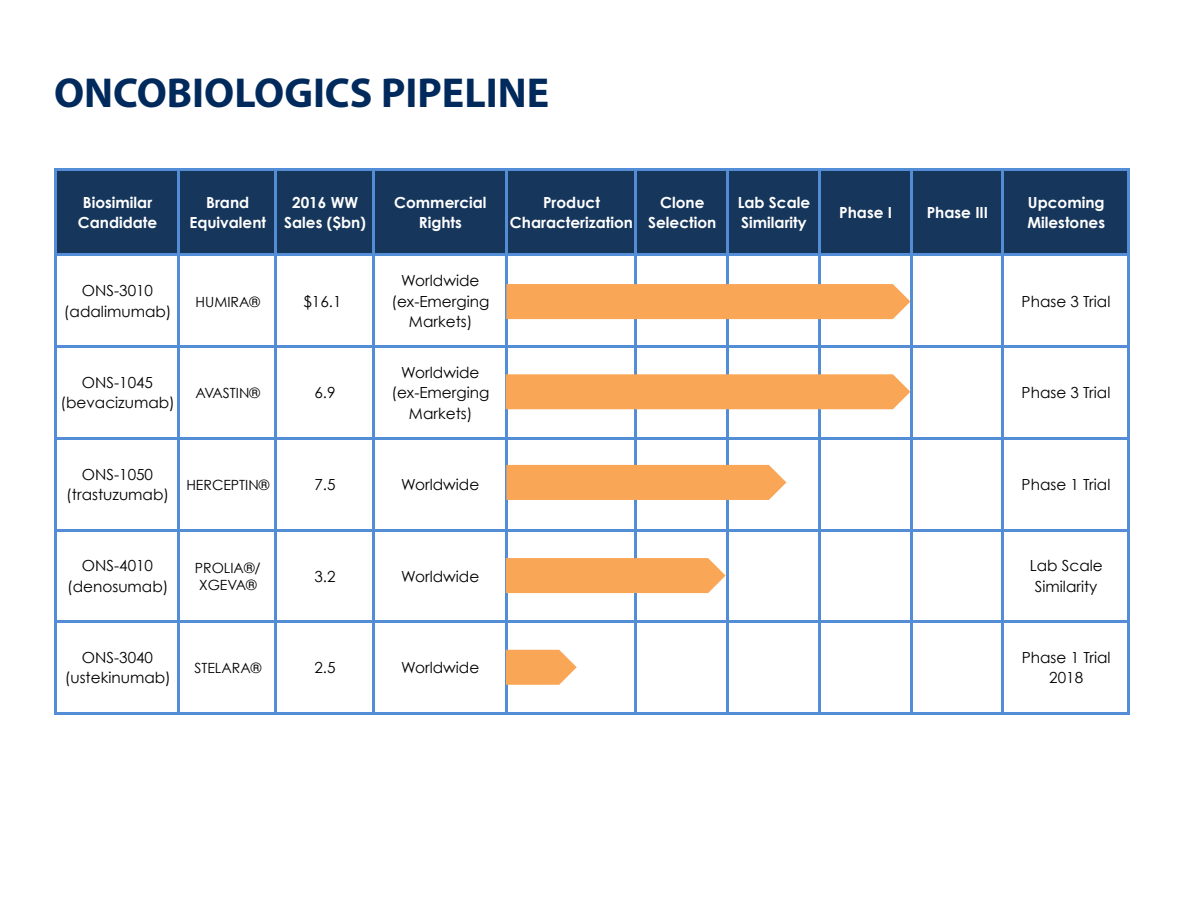
<style>
.page{position:relative;width:1188px;height:918px;background:#fff}
.page>*{position:absolute;margin:0;border:0;box-sizing:border-box;transform-origin:0 0}
.t1{font:700 42px "Myriad Pro";color:#00295c}
.t2{font:15.3px/20.4px "Century Gothic";color:#000;text-align:center}
.t3{font:700 15.3px/20.4px "Century Gothic";color:#fff;text-align:center}
.t4{font:14.1px/17.7px "Century Gothic";color:#000;text-align:center}
</style>
<div class="page">
<div style="left:55px;top:170px;width:1074px;height:85px;background:#16365c"></div>
<hr style="left:54px;top:168px;width:2px;height:547px;background:#538dd5">
<hr style="left:178px;top:171px;width:2px;height:544px;background:#538dd5">
<hr style="left:274px;top:171px;width:3px;height:544px;background:#538dd5">
<hr style="left:372px;top:171px;width:3px;height:544px;background:#538dd5">
<hr style="left:505px;top:171px;width:2px;height:544px;background:#538dd5">
<hr style="left:635px;top:171px;width:2px;height:544px;background:#538dd5">
<hr style="left:726px;top:171px;width:3px;height:544px;background:#538dd5">
<hr style="left:818px;top:171px;width:3px;height:544px;background:#538dd5">
<hr style="left:910px;top:171px;width:2px;height:544px;background:#538dd5">
<hr style="left:1001px;top:171px;width:3px;height:544px;background:#538dd5">
<hr style="left:1128px;top:171px;width:2px;height:544px;background:#538dd5">
<hr style="left:56px;top:168px;width:1074px;height:3px;background:#538dd5">
<hr style="left:56px;top:254px;width:1074px;height:2px;background:#538dd5">
<hr style="left:56px;top:345px;width:1074px;height:3px;background:#538dd5">
<hr style="left:56px;top:437px;width:1074px;height:3px;background:#538dd5">
<hr style="left:56px;top:529px;width:1074px;height:2px;background:#538dd5">
<hr style="left:56px;top:621px;width:1074px;height:2px;background:#538dd5">
<hr style="left:56px;top:712px;width:1074px;height:3px;background:#538dd5">
<div style="left:506px;top:284px;width:404px;height:35px;background:#faa657"></div>
<div style="left:506px;top:374px;width:404px;height:35px;background:#faa657"></div>
<div style="left:506px;top:465px;width:280px;height:35px;background:#faa657"></div>
<svg style="left:506px;top:650px;width:71px;height:35px;background:#fab16d"></svg>
<svg style="left:506px;top:558px;width:220px;height:35px;background:#faa95e"></svg>
<p class="t1" style="left:54px;top:65px;width:497px">ONCOBIOLOGICS PIPELINE</p>
<p class="t3" style="left:78px;top:192px;width:81px">Biosimilar<br>Candidate</p>
<p class="t3" style="left:189px;top:192px;width:78px">Brand<br>Equivalent</p>
<p class="t3" style="left:284px;top:192px;width:83px">2016 WW<br>Sales ($bn)</p>
<p class="t3" style="left:394px;top:192px;width:94px">Commercial<br>Rights</p>
<p class="t3" style="left:510px;top:192px;width:125px">Product<br>Characterization</p>
<p class="t3" style="left:648px;top:192px;width:70px">Clone<br>Selection</p>
<p class="t3" style="left:738px;top:192px;width:74px;text-align:left">Lab Scale<br>Similarity</p>
<p class="t3" style="left:839px;top:202px;width:54px">Phase I</p>
<p class="t3" style="left:927px;top:202px;width:63px">Phase III</p>
<p class="t3" style="left:1027px;top:192px;width:79px;text-align:left">Upcoming<br>Milestones</p>
<p class="t2" style="left:64px;top:280px;width:109px">ONS-3010 (adalimumab)</p>
<p class="t4" style="left:196px;top:292px;width:66px">HUMIRA®</p>
<p class="t2" style="left:303px;top:291px;width:40px">$16.1</p>
<p class="t2" style="left:60px;top:372px;width:116px">ONS-1045 (bevacizumab)</p>
<p class="t4" style="left:196px;top:384px;width:66px">AVASTIN®</p>
<p class="t2" style="left:314px;top:382px;width:23px">6.9</p>
<p class="t2" style="left:391px;top:270px;width:100px">Worldwide (ex-Emerging<br>Markets)</p>
<p class="t2" style="left:391px;top:362px;width:100px">Worldwide (ex-Emerging<br>Markets)</p>
<p class="t2" style="left:1022px;top:291px;width:90px">Phase 3 Trial</p>
<p class="t2" style="left:1022px;top:382px;width:90px">Phase 3 Trial</p>
<p class="t2" style="left:66px;top:464px;width:104px">ONS-1050 (trastuzumab)</p>
<p class="t4" style="left:186px;top:476px;width:85px">HERCEPTIN®</p>
<p class="t2" style="left:314px;top:474px;width:23px">7.5</p>
<p class="t2" style="left:401px;top:474px;width:80px">Worldwide</p>
<p class="t2" style="left:1022px;top:474px;width:90px">Phase 1 Trial</p>
<p class="t2" style="left:67px;top:555px;width:103px">ONS-4010 (denosumab)</p>
<p class="t4" style="left:195px;top:559px;width:67px">PROLIA®/<br>XGEVA®</p>
<p class="t2" style="left:314px;top:566px;width:23px">3.2</p>
<p class="t2" style="left:401px;top:566px;width:80px">Worldwide</p>
<p class="t2" style="left:1030px;top:555px;width:75px">Lab Scale<br>Similarity</p>
<p class="t2" style="left:65px;top:647px;width:108px">ONS-3040 (ustekinumab)</p>
<p class="t4" style="left:194px;top:659px;width:68px">STELARA®</p>
<p class="t2" style="left:314px;top:657px;width:23px">2.5</p>
<p class="t2" style="left:401px;top:657px;width:80px">Worldwide</p>
<p class="t2" style="left:1022px;top:647px;width:90px">Phase 1 Trial<br>2018</p>
</div>
